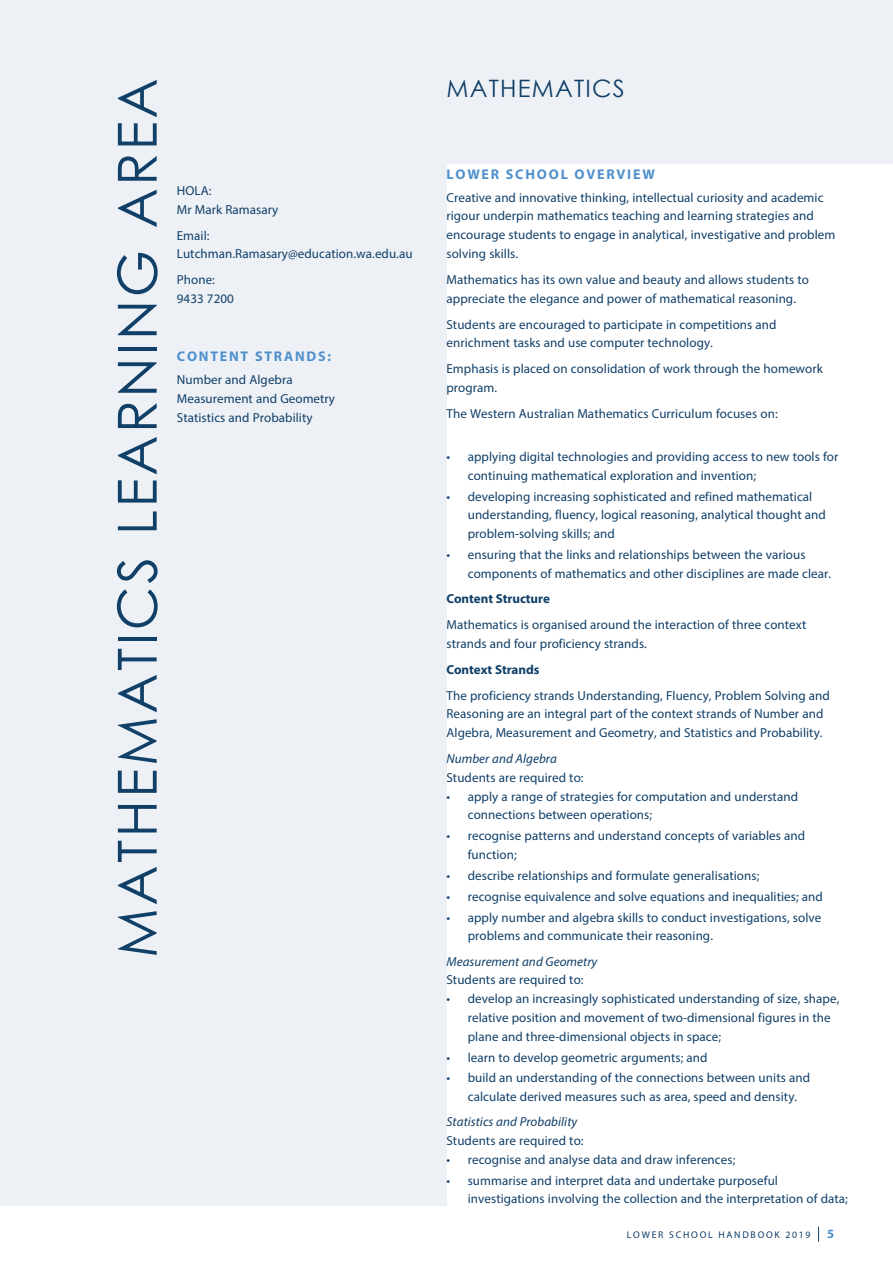
<style>
.page{position:relative;width:893px;height:1263px;background:#fff}
.page>*{position:absolute;margin:0;border:0;box-sizing:border-box;transform-origin:0 0}
.t1{font:54px "Century Gothic";letter-spacing:.05em;color:#103f68}
.t2{font:24px "Century Gothic";letter-spacing:.05em;color:#103f68}
.t3{font:700 14.1px "Myriad Pro";letter-spacing:.125em;color:#5090cc}
.t4{font:13.05px/18.8px "Myriad Pro";letter-spacing:.005em;color:#103f68}
.t5{font:italic 13.05px "Myriad Pro";letter-spacing:.005em;color:#103f68}
.t6{font:700 13.05px "Myriad Pro";letter-spacing:-.005em;color:#103f68}
.t7{font:700 12.75px "Myriad Pro";color:#5090cc}
.t8{font:9.75px "Myriad Pro";letter-spacing:.18em;color:#103f68}
</style>
<div class="page">
<svg style="left:818px;top:1227px;width:1px;height:15px"></svg>
<div style="left:0;top:0;width:893px;height:164px;background:#edf1f6"></div>
<div style="left:0;top:0;width:446px;height:1205px;background:#edf1f6"></div>
<h1 class="t1" style="left:99px;top:958px;width:881px;rotate:-90deg">MATHEMATICS LEARNING AREA</h1>
<p class="t4" style="left:177px;top:181px;width:103px">HOLA:<br>Mr Mark Ramasary</p>
<p class="t4" style="left:177px;top:226px;width:237px">Email:<br>Lutchman.Ramasary@education.wa.edu.au</p>
<p class="t4" style="left:177px;top:270px;width:59px">Phone:<br>9433 7200</p>
<p class="t3" style="left:177px;top:347px;width:156px">CONTENT STRANDS:</p>
<p class="t4" style="left:177px;top:370px;width:160px">Number and Algebra<br>Measurement and Geometry<br>Statistics and Probability</p>
<h2 class="t2" style="left:446px;top:71px;width:180px">MATHEMATICS</h2>
<p class="t3" style="left:446px;top:165px;width:210px">LOWER SCHOOL OVERVIEW</p>
<p class="t4" style="left:446px;top:188px;width:390px">Creative and innovative thinking, intellectual curiosity and academic rigour underpin mathematics teaching and learning strategies and encourage students to engage in analytical, investigative and problem solving skills.</p>
<p class="t4" style="left:446px;top:270px;width:364px">Mathematics has its own value and beauty and allows students to appreciate the elegance and power of mathematical reasoning.</p>
<p class="t4" style="left:446px;top:315px;width:332px">Students are encouraged to participate in competitions and enrichment tasks and use computer technology.</p>
<p class="t4" style="left:446px;top:359px;width:378px">Emphasis is placed on consolidation of work through the homework program.</p>
<p class="t4" style="left:446px;top:404px;width:333px">The Western Australian Mathematics Curriculum focuses on:</p>
<p class="t4" style="left:468px;top:447px;width:372px;text-indent:-21px">• applying digital technologies and providing access to new tools for continuing mathematical exploration and invention;</p>
<p class="t4" style="left:468px;top:487px;width:360px;text-indent:-21px">• developing increasing sophisticated and refined mathematical understanding, fluency, logical reasoning, analytical thought and problem-solving skills; and</p>
<p class="t4" style="left:468px;top:545px;width:365px;text-indent:-21px">• ensuring that the links and relationships between the various components of mathematics and other disciplines are made clear.</p>
<p class="t6" style="left:446px;top:590px;width:105px">Content Structure</p>
<p class="t4" style="left:446px;top:615px;width:361px">Mathematics is organised around the interaction of three context strands and four proficiency strands.</p>
<p class="t6" style="left:446px;top:661px;width:94px">Context Strands</p>
<p class="t4" style="left:446px;top:686px;width:385px">The proficiency strands Understanding, Fluency, Problem Solving and<br>Reasoning are an integral part of the context strands of Number and<br>Algebra, Measurement and Geometry, and Statistics and Probability.</p>
<p class="t5" style="left:446px;top:751px;width:112px">Number and Algebra</p>
<p class="t4" style="left:446px;top:768px;width:139px">Students are required to:</p>
<p class="t4" style="left:468px;top:787px;width:332px;text-indent:-21px">• apply a range of strategies for computation and understand connections between operations;</p>
<p class="t4" style="left:468px;top:826px;width:339px;text-indent:-21px">• recognise patterns and understand concepts of variables and function;</p>
<p class="t4" style="left:446px;top:866px;width:314px">• describe relationships and formulate generalisations;</p>
<p class="t4" style="left:446px;top:887px;width:378px">• recognise equivalence and solve equations and inequalities; and</p>
<p class="t4" style="left:468px;top:908px;width:355px;text-indent:-21px">• apply number and algebra skills to conduct investigations, solve problems and communicate their reasoning.</p>
<p class="t5" style="left:446px;top:953px;width:152px">Measurement and Geometry</p>
<p class="t4" style="left:446px;top:970px;width:139px">Students are required to:</p>
<p class="t4" style="left:468px;top:989px;width:373px;text-indent:-21px">• develop an increasingly sophisticated understanding of size, shape, relative position and movement of two-dimensional figures in the plane and three-dimensional objects in space;</p>
<p class="t4" style="left:446px;top:1047px;width:263px">• learn to develop geometric arguments; and</p>
<p class="t4" style="left:468px;top:1068px;width:344px;text-indent:-21px">• build an understanding of the connections between units and calculate derived measures such as area, speed and density.</p>
<p class="t5" style="left:446px;top:1114px;width:132px">Statistics and Probability</p>
<p class="t4" style="left:446px;top:1131px;width:139px">Students are required to:</p>
<p class="t4" style="left:446px;top:1150px;width:290px">• recognise and analyse data and draw inferences;</p>
<p class="t4" style="left:468px;top:1171px;width:382px;text-indent:-21px">• summarise and interpret data and undertake purposeful investigations involving the collection and the interpretation of data;</p>
<p class="t8" style="left:627px;top:1229px;width:185px">LOWER SCHOOL HANDBOOK 2019</p>
<p class="t7" style="left:827px;top:1225px;width:9px">5</p>
</div>
